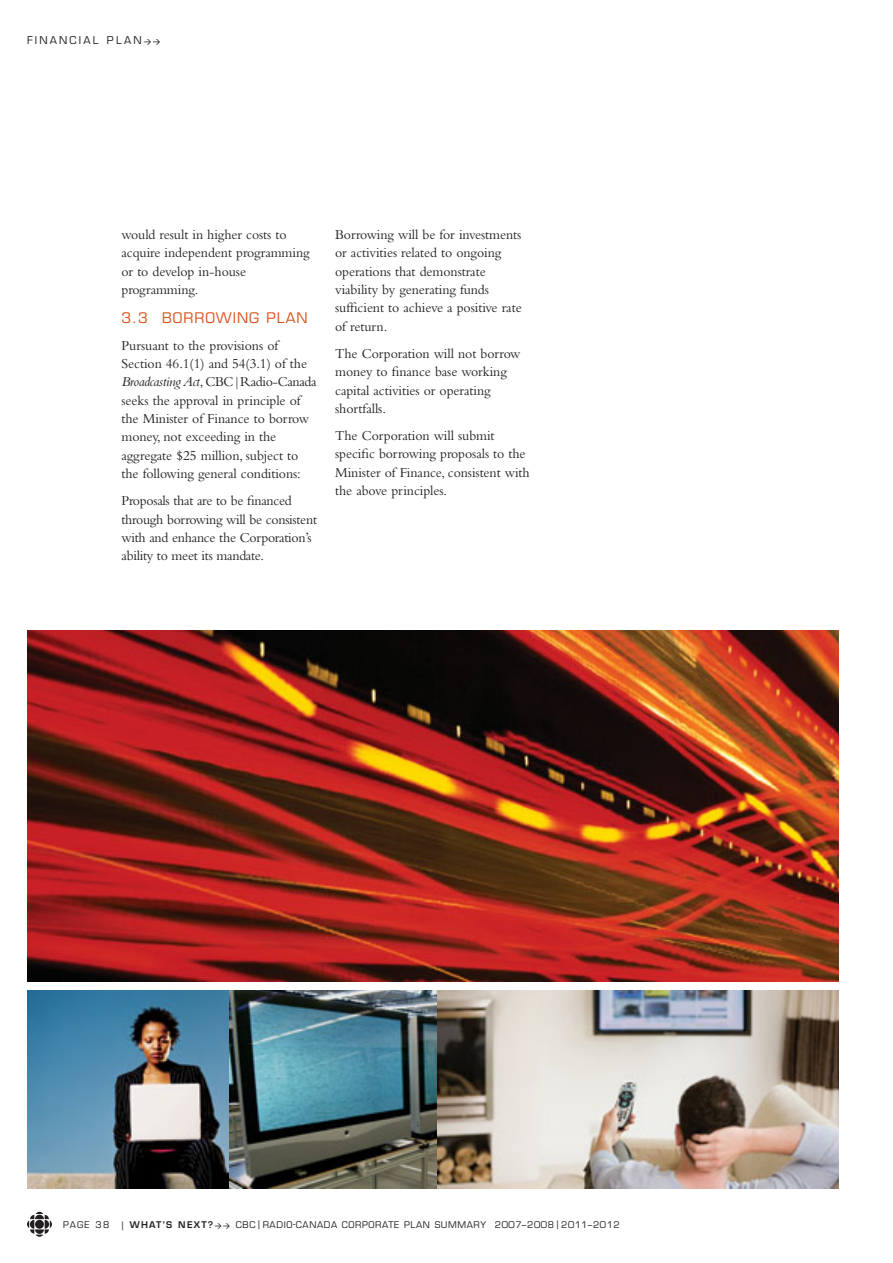
<style>
.page{position:relative;width:893px;height:1263px;background:#fff}
.page>*{position:absolute;margin:0;border:0;box-sizing:border-box;transform-origin:0 0}
.t1{font:14.25px/18.3px "Bembo";letter-spacing:-.005em;color:#231f20}
.t2{font:14.25px "Eurostile";letter-spacing:.07em;color:#d9531e}
.t3{font:10.5px "Eurostile";letter-spacing:.205em;color:#231f20}
.t4{font:9px "Eurostile";letter-spacing:.07em;color:#231f20}
.s1{font-family:"DIN";font-weight:500;font-size:7.5px}
.s2{font-style:italic}
.s3{font-family:"Mrs Eaves Roman"}
.s4{font-weight:600}
.s5{font-family:"DIN";font-weight:500;font-size:7.2px}
</style>
<div class="page">
<svg style="left:27px;top:1212px;width:25px;height:25px"></svg>
<img style="left:436px;top:990px;width:403px;height:198px">
<img style="left:27px;top:990px;width:203px;height:198px">
<img style="left:230px;top:990px;width:206px;height:198px">
<img style="left:27px;top:630px;width:812px;height:351px">
<p class="t3" style="left:27px;top:36px;width:135px">FINANCIAL PLAN<span class="s1">&gt;&gt;</span></p>
<p class="t1" style="left:121px;top:227px;width:190px">would result in higher costs to acquire independent programming or to develop in-house programming.</p>
<p class="t2" style="left:121px;top:312px;width:188px">3.3 BORROWING PLAN</p>
<p class="t1" style="left:121px;top:338px;width:197px">Pursuant to the provisions of Section 46.1(1) and 54(3.1) of the <span class="s2">Broadcasting Act</span>, CBC|Radio-Canada seeks the approval in principle of the Minister of Finance to borrow money, not exceeding in the aggregate <span class="s3">$</span>25 million, subject to the following general conditions:</p>
<p class="t1" style="left:122px;top:493px;width:197px">Proposals that are to be financed through borrowing will be consistent with and enhance the Corporation’s ability to meet its mandate.</p>
<p class="t1" style="left:335px;top:227px;width:188px">Borrowing will be for investments or activities related to ongoing operations that demonstrate viability by generating funds sufficient to achieve a positive rate of return.</p>
<p class="t1" style="left:335px;top:346px;width:187px">The Corporation will not borrow money to finance base working capital activities or operating shortfalls.</p>
<p class="t1" style="left:335px;top:428px;width:196px">The Corporation will submit specific borrowing proposals to the<br>Minister of Finance, consistent with the above principles.</p>
<p class="t4" style="left:63px;top:1221px;width:48px">PAGE 38</p>
<p class="t4" style="left:121px;top:1221px;width:500px">| <span class="s4">WHAT’S NEXT?</span><span class="s5">&gt;&gt;</span> CBC | RADIO-CANADA CORPORATE PLAN SUMMARY 2007–2008 | 2011–2012</p>
</div>
